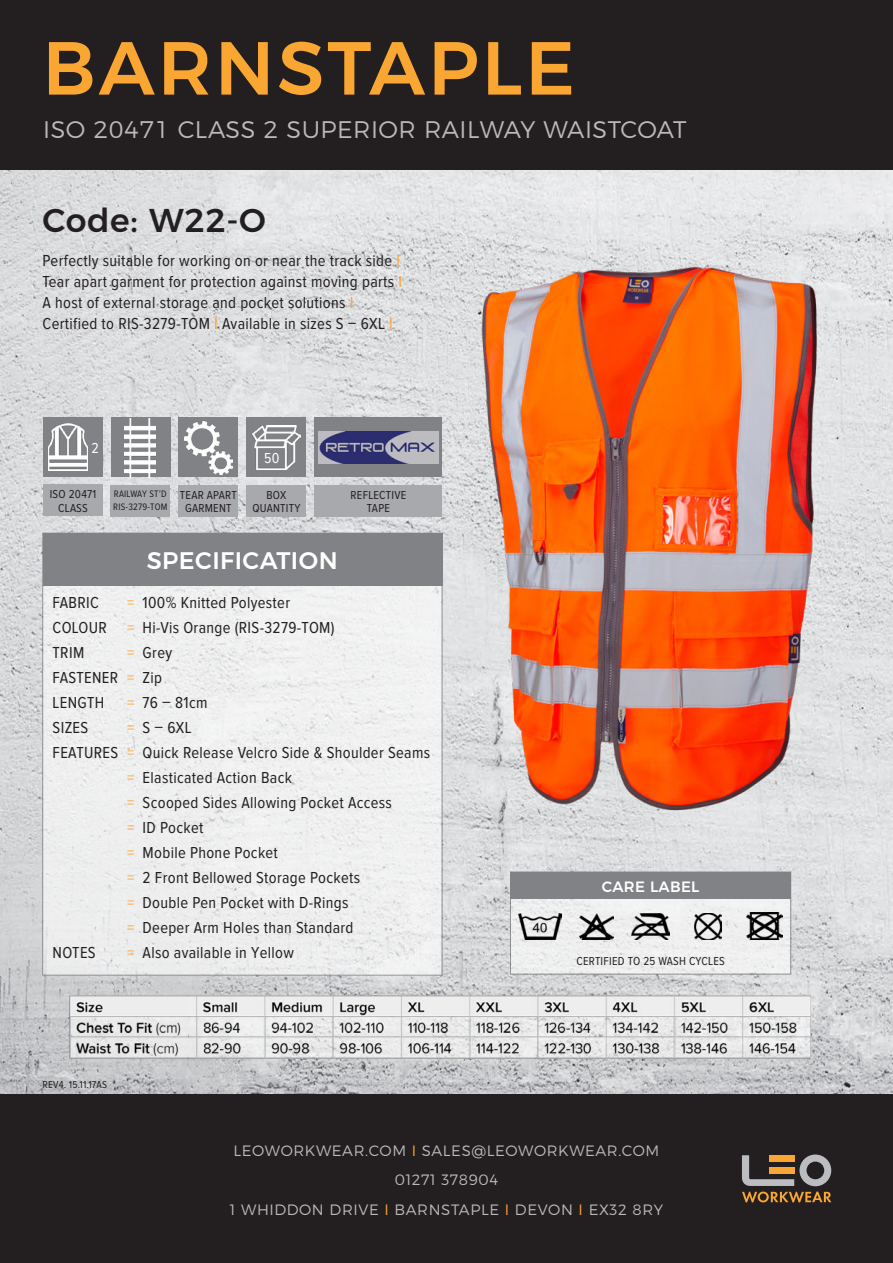
<style>
.page{position:relative;width:893px;height:1263px;background:#fff}
.page>*{position:absolute;margin:0;border:0;box-sizing:border-box;transform-origin:0 0}
.t1{font:500 75px "Montserrat";letter-spacing:.04em;color:#faa633}
.t2{font:500 33px "Montserrat";letter-spacing:.02em;color:#231f20}
.subhead{font:300 24px "Montserrat";letter-spacing:.02em;color:#bababc}
.subhead-2{font:500 24px "Montserrat";letter-spacing:.02em;color:#fff}
.body{font:16.5px/21px "Proxima Nova Cond";letter-spacing:.02em;color:#231f20}
.body-2{font:300 15px "Montserrat";letter-spacing:.04em;color:#bababc}
.subhead-3{font:500 15px "Montserrat";letter-spacing:.02em;color:#fff}
.body-3{font:15px "Proxima Nova Cond";color:#fff}
.body-4{font:12px/13.5px "Proxima Nova Cond";letter-spacing:.02em;color:#231f20;text-align:center}
.body-5{font:10.5px "Proxima Nova Cond";letter-spacing:.02em;color:#231f20}
.body-6{font:9.75px/13.5px "Proxima Nova Cond";letter-spacing:.02em;color:#231f20}
.s1{color:#faa633}
</style>
<div class="page">
<img style="left:0;top:169px;width:893px;height:925px">
<div style="left:510px;top:872px;width:281px;height:102px;background:#efeff0"></div>
<div style="left:43px;top:533px;width:399px;height:442px;background:#efeff0"></div>
<div style="left:0;top:0;width:893px;height:169px;background:#231f20"></div>
<div style="left:0;top:1094px;width:893px;height:169px;background:#231f20"></div>
<div style="left:43px;top:417px;width:60px;height:59px;background:#808285"></div>
<div style="left:43px;top:533px;width:399px;height:53px;background:#808285"></div>
<div style="left:510px;top:872px;width:281px;height:27px;background:#808285"></div>
<div style="left:43px;top:484px;width:60px;height:32px;background:#a8a9ad"></div>
<div style="left:179px;top:485px;width:59px;height:32px;background:#a8a9ad"></div>
<div style="left:247px;top:418px;width:59px;height:59px;background:#808285"></div>
<div style="left:247px;top:485px;width:59px;height:31px;background:#a8a9ad"></div>
<div style="left:315px;top:418px;width:127px;height:59px;background:#808285"></div>
<div style="left:315px;top:485px;width:127px;height:31px;background:#a8a9ad"></div>
<img style="left:68px;top:993px;width:742px;height:66px">
<svg style="left:742px;top:1155px;width:89px;height:47px"></svg>
<img style="left:319px;top:431px;width:119px;height:32px">
<img style="left:48px;top:423px;width:39px;height:47px">
<img style="left:253px;top:425px;width:47px;height:44px">
<img style="left:519px;top:913px;width:42px;height:27px">
<img style="left:579px;top:913px;width:35px;height:27px">
<img style="left:632px;top:913px;width:37px;height:27px">
<img style="left:694px;top:913px;width:28px;height:27px">
<img style="left:747px;top:913px;width:35px;height:27px">
<img style="left:455px;top:254px;width:395px;height:573px">
<div style="left:111px;top:485px;width:59px;height:31px;background:#a8a9ad"></div>
<div style="left:179px;top:418px;width:59px;height:59px;background:#808285"></div>
<div style="left:111px;top:418px;width:60px;height:59px;background:#808285"></div>
<img style="left:124px;top:418px;width:31px;height:59px">
<img style="left:185px;top:421px;width:47px;height:53px">
<p class="t1" style="left:43px;top:8px;width:534px">BARNSTAPLE</p>
<p class="subhead" style="left:43px;top:110px;width:645px">ISO 20471 CLASS 2 SUPERIOR RAILWAY WAISTCOAT</p>
<p class="t2" style="left:43px;top:194px;width:225px">Code: W22-O</p>
<p class="body" style="left:43px;top:250px;width:361px">Perfectly suitable for working on or near the track side <span class="s1">I </span>Tear apart garment for protection against moving parts <span class="s1">I </span>A host of external storage and pocket solutions <span class="s1">I </span>Certified to RIS-3279-TOM <span class="s1">I</span> Available in sizes S – 6XL <span class="s1">I</span></p>
<p class="body-3" style="left:91px;top:441px;width:9px">2</p>
<p class="body-3" style="left:264px;top:451px;width:17px">50</p>
<p class="body-4" style="left:50px;top:488px;width:48px">ISO 20471<br>CLASS</p>
<p class="body-4" style="left:180px;top:489px;width:58px">TEAR APART<br>GARMENT</p>
<p class="body-4" style="left:252px;top:488px;width:49px">BOX<br>QUANTITY</p>
<p class="body-4" style="left:351px;top:488px;width:57px">REFLECTIVE<br>TAPE</p>
<p class="body-6" style="left:113px;top:487px;width:56px">RAILWAY ST’D<br>RIS-3279-TOM</p>
<p class="subhead-2" style="left:147px;top:541px;width:192px">SPECIFICATION</p>
<p class="body" style="left:53px;top:593px;width:48px">FABRIC</p>
<p class="body" style="left:53px;top:618px;width:56px">COLOUR</p>
<p class="body" style="left:53px;top:643px;width:33px">TRIM</p>
<p class="body" style="left:53px;top:668px;width:67px">FASTENER</p>
<p class="body" style="left:53px;top:693px;width:53px">LENGTH</p>
<p class="body" style="left:53px;top:718px;width:37px">SIZES</p>
<p class="body" style="left:53px;top:743px;width:67px">FEATURES</p>
<p class="body" style="left:53px;top:943px;width:45px">NOTES</p>
<p class="body" style="left:127px;top:593px;width:164px"><span class="s1">=</span> 100% Knitted Polyester</p>
<p class="body" style="left:127px;top:618px;width:209px"><span class="s1">=</span> Hi-Vis Orange (RIS-3279-TOM)</p>
<p class="body" style="left:127px;top:643px;width:46px"><span class="s1">=</span> Grey</p>
<p class="body" style="left:127px;top:668px;width:36px"><span class="s1">=</span> Zip</p>
<p class="body" style="left:127px;top:693px;width:82px"><span class="s1">=</span> 76 – 81cm</p>
<p class="body" style="left:127px;top:718px;width:66px"><span class="s1">=</span> S – 6XL</p>
<p class="body" style="left:127px;top:743px;width:304px"><span class="s1">=</span> Quick Release Velcro Side &amp; Shoulder Seams</p>
<p class="body" style="left:127px;top:768px;width:166px"><span class="s1">=</span> Elasticated Action Back</p>
<p class="body" style="left:127px;top:793px;width:266px"><span class="s1">=</span> Scooped Sides Allowing Pocket Access</p>
<p class="body" style="left:127px;top:818px;width:78px"><span class="s1">=</span> ID Pocket</p>
<p class="body" style="left:127px;top:843px;width:152px"><span class="s1">=</span> Mobile Phone Pocket</p>
<p class="body" style="left:127px;top:868px;width:234px"><span class="s1">=</span> 2 Front Bellowed Storage Pockets</p>
<p class="body" style="left:127px;top:893px;width:223px"><span class="s1">=</span> Double Pen Pocket with D-Rings</p>
<p class="body" style="left:127px;top:918px;width:228px"><span class="s1">=</span> Deeper Arm Holes than Standard</p>
<p class="body" style="left:127px;top:943px;width:168px"><span class="s1">=</span> Also available in Yellow</p>
<p class="subhead-3" style="left:602px;top:875px;width:99px">CARE LABEL</p>
<p class="body-4" style="left:576px;top:955px;width:150px">CERTIFIED TO 25 WASH CYCLES</p>
<p class="body-5" style="left:43px;top:1080px;width:66px">REV4. 15.11.17AS</p>
<p class="body-2" style="left:234px;top:1139px;width:427px">LEOWORKWEAR.COM <span class="s1">I</span> SALES@LEOWORKWEAR.COM</p>
<p class="body-2" style="left:395px;top:1168px;width:105px">01271 378904</p>
<p class="body-2" style="left:230px;top:1198px;width:435px">1 WHIDDON DRIVE <span class="s1">I</span> BARNSTAPLE <span class="s1">I</span> DEVON <span class="s1">I</span> EX32 8RY</p>
</div>
